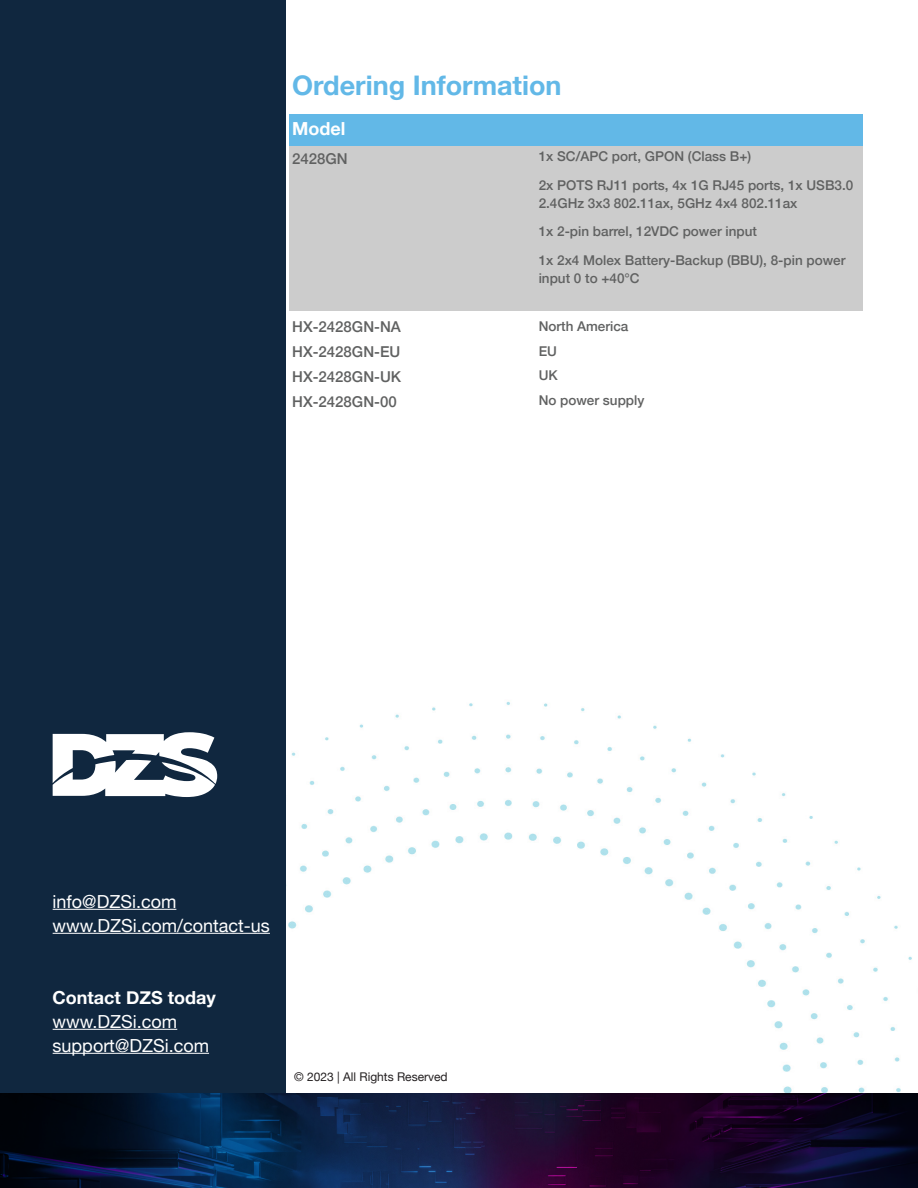
<style>
.page{position:relative;width:918px;height:1188px;background:#fff}
.page>*{position:absolute;margin:0;border:0;box-sizing:border-box;transform-origin:0 0}
.Body_Heading{font:700 27px "Helvetica Neue";color:#62b8e7}
.t1{font:18px "Helvetica Neue";color:#fff}
.Body_Heading-2{font:700 18px "Helvetica Neue";color:#fff}
.Body_Heading-3{font:500 15px "Helvetica Neue";color:#606161}
.Body_Heading-4{font:500 13.5px/18px "Helvetica Neue";color:#606161}
.t2{font:12px "Helvetica Neue";color:#231f20}
</style>
<div class="page">
<img style="left:285px;top:689px;width:633px;height:405px">
<div style="left:0;top:0;width:285px;height:1095px;background:#10273f"></div>
<svg style="left:53px;top:732px;width:164px;height:65px"></svg>
<hr style="left:53px;top:909px;width:123px;height:1px;background:#fff">
<hr style="left:53px;top:933px;width:217px;height:1px;background:#fff">
<hr style="left:53px;top:1029px;width:124px;height:1px;background:#fff">
<hr style="left:53px;top:1053px;width:156px;height:1px;background:#fff">
<div style="left:289px;top:114px;width:573px;height:32px;background:#62b8e7"></div>
<div style="left:289px;top:146px;width:573px;height:164px;background:#ccc"></div>
<img style="left:486px;top:1094px;width:69px;height:94px">
<svg style="left:0;top:1094px;width:486px;height:94px;background:#091e40"></svg>
<svg style="left:555px;top:1094px;width:363px;height:94px;background:#160424"></svg>
<p class="Body_Heading" style="left:292px;top:65px;width:271px">Ordering Information</p>
<p class="Body_Heading-2" style="left:292px;top:115px;width:55px">Model</p>
<p class="Body_Heading-3" style="left:292px;top:147px;width:57px">2428GN</p>
<p class="Body_Heading-4" style="left:539px;top:147px;width:214px">1x SC/APC port, GPON (Class B+)</p>
<p class="Body_Heading-4" style="left:539px;top:175px;width:316px">2x POTS RJ11 ports, 4x 1G RJ45 ports, 1x USB3.0<br>2.4GHz 3x3 802.11ax, 5GHz 4x4 802.11ax</p>
<p class="Body_Heading-4" style="left:539px;top:222px;width:220px">1x 2-pin barrel, 12VDC power input</p>
<p class="Body_Heading-4" style="left:539px;top:250px;width:308px">1x 2x4 Molex Battery-Backup (BBU), 8-pin power input 0 to +40°C</p>
<p class="Body_Heading-4" style="left:539px;top:316px;width:91px">North America</p>
<p class="Body_Heading-4" style="left:539px;top:366px;width:20px">UK</p>
<p class="Body_Heading-3" style="left:292px;top:315px;width:110px">HX-2428GN-NA</p>
<p class="Body_Heading-3" style="left:292px;top:364px;width:110px">HX-2428GN-UK</p>
<p class="Body_Heading-4" style="left:539px;top:341px;width:20px">EU</p>
<p class="Body_Heading-4" style="left:539px;top:390px;width:107px">No power supply</p>
<p class="Body_Heading-3" style="left:292px;top:340px;width:110px">HX-2428GN-EU</p>
<p class="Body_Heading-3" style="left:292px;top:389px;width:106px">HX-2428GN-00</p>
<p class="t1" style="left:53px;top:888px;width:125px">info@DZSi.com</p>
<p class="t1" style="left:53px;top:912px;width:219px">www.DZSi.com/contact-us</p>
<p class="Body_Heading-2" style="left:53px;top:983px;width:165px">Contact DZS today</p>
<p class="t1" style="left:53px;top:1008px;width:126px">www.DZSi.com</p>
<p class="t1" style="left:53px;top:1032px;width:158px">support@DZSi.com</p>
<p class="t2" style="left:294px;top:1068px;width:155px">© 2023 | All Rights Reserved</p>
</div>
